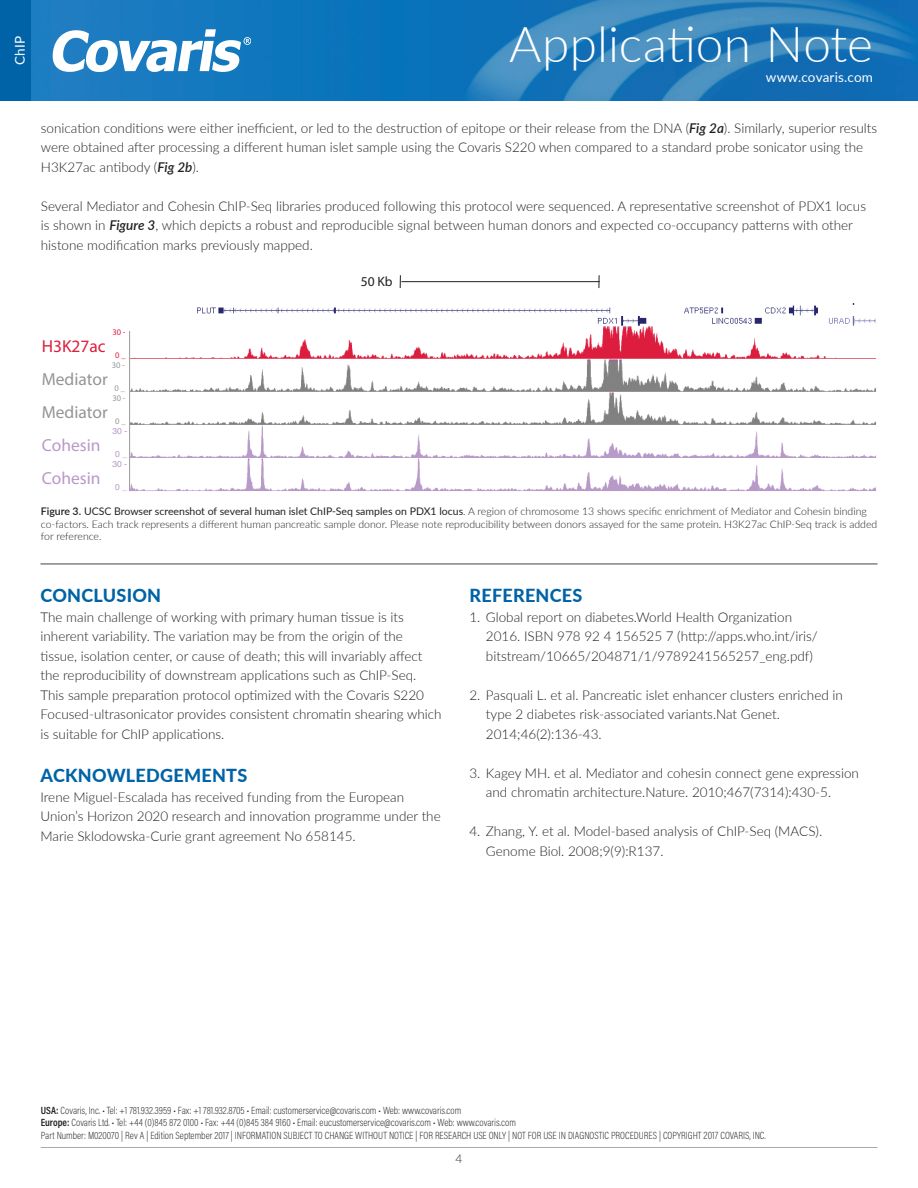
<style>
.page{position:relative;width:918px;height:1188px;background:#fff}
.page>*{position:absolute;margin:0;border:0;box-sizing:border-box;transform-origin:0 0}
.t1{font:italic 700 55.05px "Tahoma";color:#fff}
.t2{font:300 49.5px "Lato";letter-spacing:.005em;color:#fff}
.t3{font:800 18px "Lato";letter-spacing:.015em;color:#0163a7}
.t4{font:17.4px "Myriad Pro";color:#939598}
.t5{font:17.4px "Myriad Pro";color:#b79ac8}
.t6{font:17.4px "Myriad Pro";color:#dd1d3e}
.t7{font:300 13.5px/19.5px "Lato";color:#231f20}
.t8{font:13.5px "Lato";letter-spacing:.015em;color:#fff}
.t9{font:13.5px "Myriad Pro";color:#231f20}
.t10{font:300 12px "Lato";color:#231f20}
.t11{font:200 10.5px/12.6px "Acumin Pro Cond";color:#231f20}
.t12{font:300 10.5px/12.6px "Lato";color:#231f20}
.t13{font:8.55px "Myriad Pro";color:#939598}
.t14{font:8.55px "Helvetica";color:#b79ac8}
.t15{font:8.55px "Myriad Pro";color:#dd1d3e}
.s1{font-weight:600;font-style:italic}
.s2{font-weight:600}
.s3{font-weight:400}
</style>
<div class="page">
<img style="left:31px;top:0;width:887px;height:100px">
<div style="left:0;top:0;width:31px;height:100px;background:#0163a7"></div>
<hr style="left:41px;top:1147px;width:836px;height:1px;background:#a8a9ad">
<img style="left:130px;top:304px;width:746px;height:187px">
<hr style="left:129px;top:331px;width:1px;height:160px;background:#999">
<hr style="left:401px;top:281px;width:199px;height:1px;background:#231f20">
<svg style="left:599px;top:275px;width:1px;height:13px"></svg>
<svg style="left:400px;top:275px;width:1px;height:13px"></svg>
<hr style="left:40px;top:563px;width:838px;height:2px;background:#808285">
<svg style="left:244px;top:37px;width:7px;height:8px"></svg>
<p class="t8" style="left:10px;top:65px;width:31px;rotate:-90deg">ChIP</p>
<h1 class="t1" style="left:48px;top:16px;width:205px">Covaris</h1>
<h2 class="t2" style="left:509px;top:10px;width:365px">Application Note</h2>
<p class="t8" style="left:766px;top:67px;width:109px">www.covaris.com</p>
<p class="t7" style="left:41px;top:118px;width:838px">sonication conditions were either inefficient, or led to the destruction of epitope or their release from the DNA (<span class="s1">Fig 2a</span>). Similarly, superior results were obtained after processing a different human islet sample using the Covaris S220 when compared to a standard probe sonicator using the<br>H3K27ac antibody (<span class="s1">Fig 2b</span>).</p>
<p class="t7" style="left:41px;top:196px;width:827px">Several Mediator and Cohesin ChIP-Seq libraries produced following this protocol were sequenced. A representative screenshot of PDX1 locus is shown in <span class="s1">Figure 3</span>, which depicts a robust and reproducible signal between human donors and expected co-occupancy patterns with other histone modification marks previously mapped.</p>
<p class="t9" style="left:361px;top:273px;width:33px">50 Kb</p>
<p class="t15" style="left:112px;top:327px;width:15px">30 -</p>
<p class="t15" style="left:115px;top:350px;width:12px">0 _</p>
<p class="t6" style="left:42px;top:335px;width:65px">H3K27ac</p>
<p class="t13" style="left:112px;top:360px;width:15px">30 -</p>
<p class="t13" style="left:115px;top:383px;width:12px">0 _</p>
<p class="t4" style="left:42px;top:368px;width:68px">Mediator</p>
<p class="t13" style="left:112px;top:393px;width:15px">30 -</p>
<p class="t13" style="left:115px;top:416px;width:12px">0 _</p>
<p class="t4" style="left:42px;top:401px;width:68px">Mediator</p>
<p class="t5" style="left:42px;top:434px;width:60px">Cohesin</p>
<p class="t5" style="left:42px;top:467px;width:60px">Cohesin</p>
<p class="t14" style="left:112px;top:425px;width:16px">30 -</p>
<p class="t14" style="left:115px;top:447px;width:13px">0 _</p>
<p class="t14" style="left:112px;top:458px;width:16px">30 -</p>
<p class="t14" style="left:115px;top:480px;width:13px">0 _</p>
<p class="t12" style="left:41px;top:505px;width:838px"><span class="s2">Figure 3.</span> <span class="s3">UCSC Browser screenshot of several human islet ChIP-Seq samples on PDX1 locus</span>. A region of chromosome 13 shows specific enrichment of Mediator and Cohesin binding co-factors. Each track represents a different human pancreatic sample donor. Please note reproducibility between donors assayed for the same protein. H3K27ac ChIP-Seq track is added for reference.</p>
<h3 class="t3" style="left:40px;top:582px;width:122px">CONCLUSION</h3>
<p class="t7" style="left:40px;top:607px;width:403px">The main challenge of working with primary human tissue is its inherent variability. The variation may be from the origin of the tissue, isolation center, or cause of death; this will invariably affect the reproducibility of downstream applications such as ChIP-Seq.<br>This sample preparation protocol optimized with the Covaris S220<br>Focused-ultrasonicator provides consistent chromatin shearing which is suitable for ChIP applications.</p>
<h3 class="t3" style="left:40px;top:762px;width:208px">ACKNOWLEDGEMENTS</h3>
<p class="t7" style="left:40px;top:787px;width:402px">Irene Miguel-Escalada has received funding from the European<br>Union’s Horizon 2020 research and innovation programme under the<br>Marie Sklodowska-Curie grant agreement No 658145.</p>
<h3 class="t3" style="left:469px;top:582px;width:115px">REFERENCES</h3>
<p class="t7" style="left:486px;top:607px;width:333px;text-indent:-16px">1. Global report on diabetes.World Health Organization<br>2016. ISBN 978 92 4 156525 7 (http://apps.who.int/iris/ bitstream/10665/204871/1/9789241565257_eng.pdf)</p>
<p class="t7" style="left:486px;top:685px;width:358px;text-indent:-16px">2. Pasquali L. et al. Pancreatic islet enhancer clusters enriched in type 2 diabetes risk-associated variants.Nat Genet.<br>2014;46(2):136-43.</p>
<p class="t7" style="left:486px;top:763px;width:375px;text-indent:-16px">3. Kagey MH. et al. Mediator and cohesin connect gene expression and chromatin architecture.Nature. 2010;467(7314):430-5.</p>
<p class="t7" style="left:486px;top:821px;width:338px;text-indent:-16px">4. Zhang, Y. et al. Model-based analysis of ChIP-Seq (MACS).<br>Genome Biol. 2008;9(9):R137.</p>
<p class="t11" style="left:41px;top:1104px;width:726px"><span class="s2">USA:</span> Covaris, Inc. • Tel: +1 781.932.3959 • Fax: +1 781.932.8705 • Email: customerservice@covaris.com • Web: www.covaris.com<br><span class="s2">Europe:</span> Covaris Ltd. • Tel: +44 (0)845 872 0100 • Fax: +44 (0)845 384 9160 • Email: eucustomerservice@covaris.com • Web: www.covaris.com<br>Part Number: M020070 | Rev A | Edition September 2017 | INFORMATION SUBJECT TO CHANGE WITHOUT NOTICE | FOR RESEARCH USE ONLY | NOT FOR USE IN DIAGNOSTIC PROCEDURES | COPYRIGHT 2017 COVARIS, INC.</p>
<p class="t10" style="left:456px;top:1150px;width:8px">4</p>
</div>
